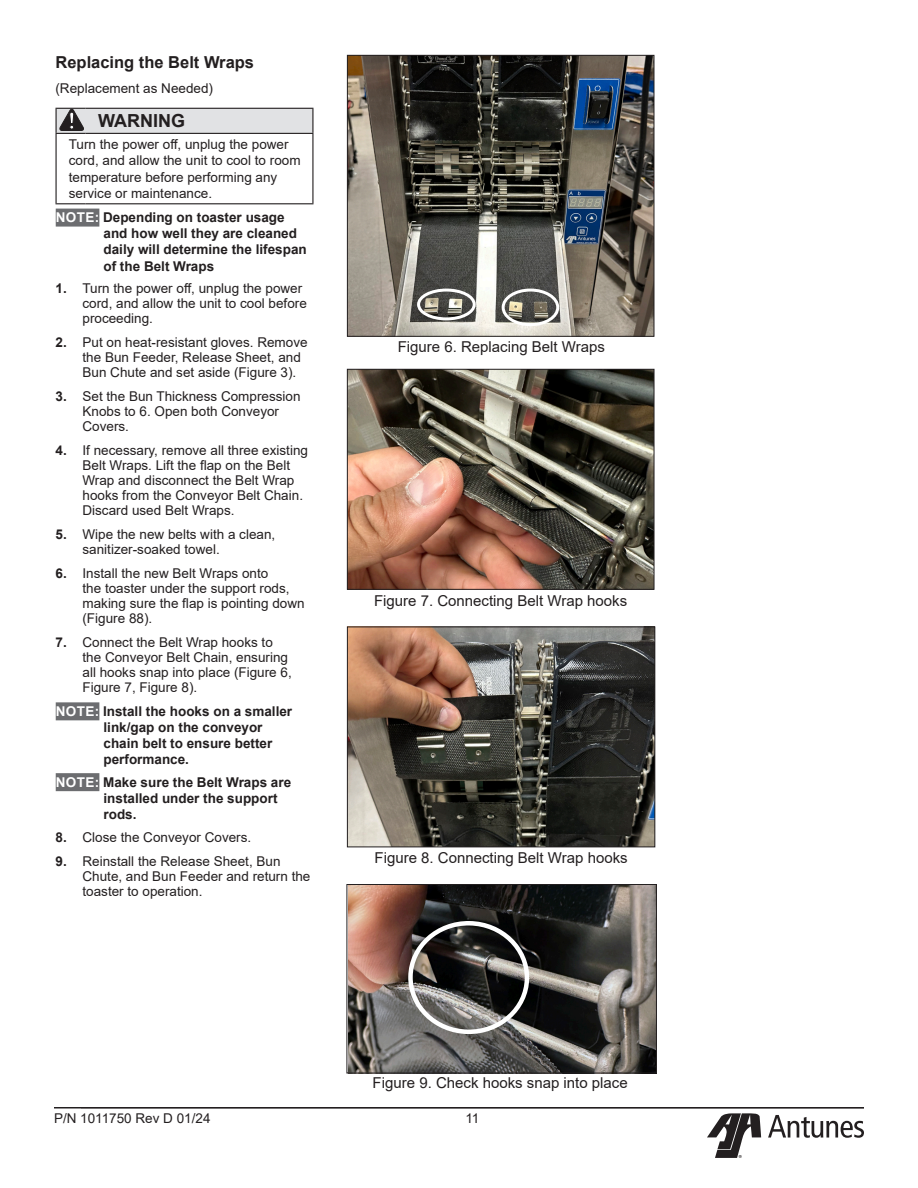
<style>
.page{position:relative;width:918px;height:1188px;background:#fff}
.page>*{position:absolute;margin:0;border:0;box-sizing:border-box;transform-origin:0 0}
.Warning_Header{font:700 18px "Arial";color:#231f20}
.Heading_2{font:700 16.5px "Arial";color:#231f20}
.t1{font:15px "Arial";color:#231f20}
.Warning_Text{font:13.5px/15px "Arial";color:#231f20}
.Note{font:700 13.5px/16.2px "Arial";color:#231f20}
.Body{font:13.5px "Arial";color:#231f20}
.t2{font:8.7px "Myriad Pro";color:#231f20}
.s1{color:#fff}
.s2{font-weight:700}
</style>
<div class="page">
<hr style="left:54px;top:1107px;width:810px;height:1px;background:#231f20">
<svg style="left:707px;top:1113px;width:54px;height:45px"></svg>
<svg style="left:768px;top:1115px;width:96px;height:23px"></svg>
<div style="left:56px;top:209px;width:43px;height:18px;background:#6c6d70"></div>
<div style="left:56px;top:702px;width:43px;height:18px;background:#6c6d70"></div>
<div style="left:56px;top:773px;width:43px;height:18px;background:#6c6d70"></div>
<hr style="left:312px;top:134px;width:1px;height:69px;background:#231f20">
<hr style="left:56px;top:134px;width:1px;height:69px;background:#231f20">
<svg style="left:56px;top:203px;width:29px;height:1px"></svg>
<hr style="left:85px;top:203px;width:228px;height:1px;background:#231f20">
<svg style="left:56px;top:108px;width:257px;height:26px;background:#c9c9cb"></svg>
<img style="left:349px;top:371px;width:303px;height:217px">
<div style="left:347px;top:369px;width:307px;height:221px;border:1px solid #231f20"></div>
<img style="left:349px;top:628px;width:304px;height:217px">
<div style="left:347px;top:626px;width:308px;height:221px;border:1px solid #231f20"></div>
<img style="left:349px;top:886px;width:306px;height:185px">
<div style="left:347px;top:884px;width:310px;height:189px;border:1px solid #231f20"></div>
<img style="left:349px;top:57px;width:303px;height:278px">
<div style="left:347px;top:55px;width:307px;height:282px;border:1px solid #231f20"></div>
<div style="left:417px;top:289px;width:59px;height:31px;border:3px solid #fff;border-radius:50%"></div>
<div style="left:502px;top:289px;width:57px;height:37px;border:3px solid #fff;border-radius:50%"></div>
<svg style="left:405px;top:918px;width:127px;height:118px;background:#565452"></svg>
<p class="Heading_2" style="left:56px;top:50px;width:200px">Replacing the Belt Wraps</p>
<p class="Body" style="left:56px;top:79px;width:159px">(Replacement as Needed)</p>
<p class="Warning_Header" style="left:98px;top:108px;width:88px">WARNING</p>
<p class="Warning_Text" style="left:69px;top:136px;width:233px;line-height:16.2px">Turn the power off, unplug the power cord, and allow the unit to cool to room temperature before performing any service or maintenance.</p>
<p class="Note" style="left:104px;top:209px;width:205px;text-indent:-48px"><span class="s1">NOTE:</span> Depending on toaster usage and how well they are cleaned daily will determine the lifespan of the Belt Wraps</p>
<p class="Warning_Text" style="left:82px;top:281px;width:226px;text-indent:-27px"><span class="s2">1.</span> Turn the power off, unplug the power cord, and allow the unit to cool before proceeding.</p>
<p class="Warning_Text" style="left:82px;top:335px;width:227px;text-indent:-27px"><span class="s2">2.</span> Put on heat-resistant gloves. Remove the Bun Feeder, Release Sheet, and<br>Bun Chute and set aside (Figure 3).</p>
<p class="Warning_Text" style="left:82px;top:389px;width:220px;text-indent:-27px"><span class="s2">3.</span> Set the Bun Thickness Compression<br>Knobs to 6. Open both Conveyor<br>Covers.</p>
<p class="Warning_Text" style="left:82px;top:443px;width:227px;text-indent:-27px"><span class="s2">4.</span> If necessary, remove all three existing Belt Wraps. Lift the flap on the Belt Wrap and disconnect the Belt Wrap hooks from the Conveyor Belt Chain.<br>Discard used Belt Wraps.</p>
<p class="Warning_Text" style="left:82px;top:527px;width:194px;text-indent:-27px"><span class="s2">5.</span> Wipe the new belts with a clean, sanitizer-soaked towel.</p>
<p class="Warning_Text" style="left:82px;top:566px;width:224px;text-indent:-27px"><span class="s2">6.</span> Install the new Belt Wraps onto<br>the toaster under the support rods, making sure the flap is pointing down (Figure 88).</p>
<p class="Warning_Text" style="left:82px;top:635px;width:211px;text-indent:-27px"><span class="s2">7.</span> Connect the Belt Wrap hooks to the Conveyor Belt Chain, ensuring all hooks snap into place (Figure 6,<br>Figure 7, Figure 8).</p>
<p class="Note" style="left:104px;top:703px;width:190px;text-indent:-48px"><span class="s1">NOTE:</span> Install the hooks on a smaller link/gap on the conveyor chain belt to ensure better performance.</p>
<p class="Note" style="left:104px;top:774px;width:189px;text-indent:-48px"><span class="s1">NOTE:</span> Make sure the Belt Wraps are installed under the support rods.</p>
<p class="Warning_Text" style="left:56px;top:829px;width:197px"><span class="s2">8.</span> Close the Conveyor Covers.</p>
<p class="Warning_Text" style="left:82px;top:853px;width:229px;text-indent:-27px"><span class="s2">9.</span> Reinstall the Release Sheet, Bun<br>Chute, and Bun Feeder and return the toaster to operation.</p>
<p class="t1" style="left:398px;top:337px;width:209px">Figure 6. Replacing Belt Wraps</p>
<p class="t1" style="left:374px;top:590px;width:255px">Figure 7. Connecting Belt Wrap hooks</p>
<p class="t1" style="left:375px;top:847px;width:255px">Figure 8. Connecting Belt Wrap hooks</p>
<p class="t1" style="left:373px;top:1072px;width:257px">Figure 9. Check hooks snap into place</p>
<p class="Warning_Text" style="left:54px;top:1111px;width:158px">P/N 1011750 Rev D 01/24</p>
<p class="Warning_Text" style="left:465px;top:1111px;width:16px">11</p>
<p class="t2" style="left:738px;top:1153px;width:5px">®</p>
</div>
